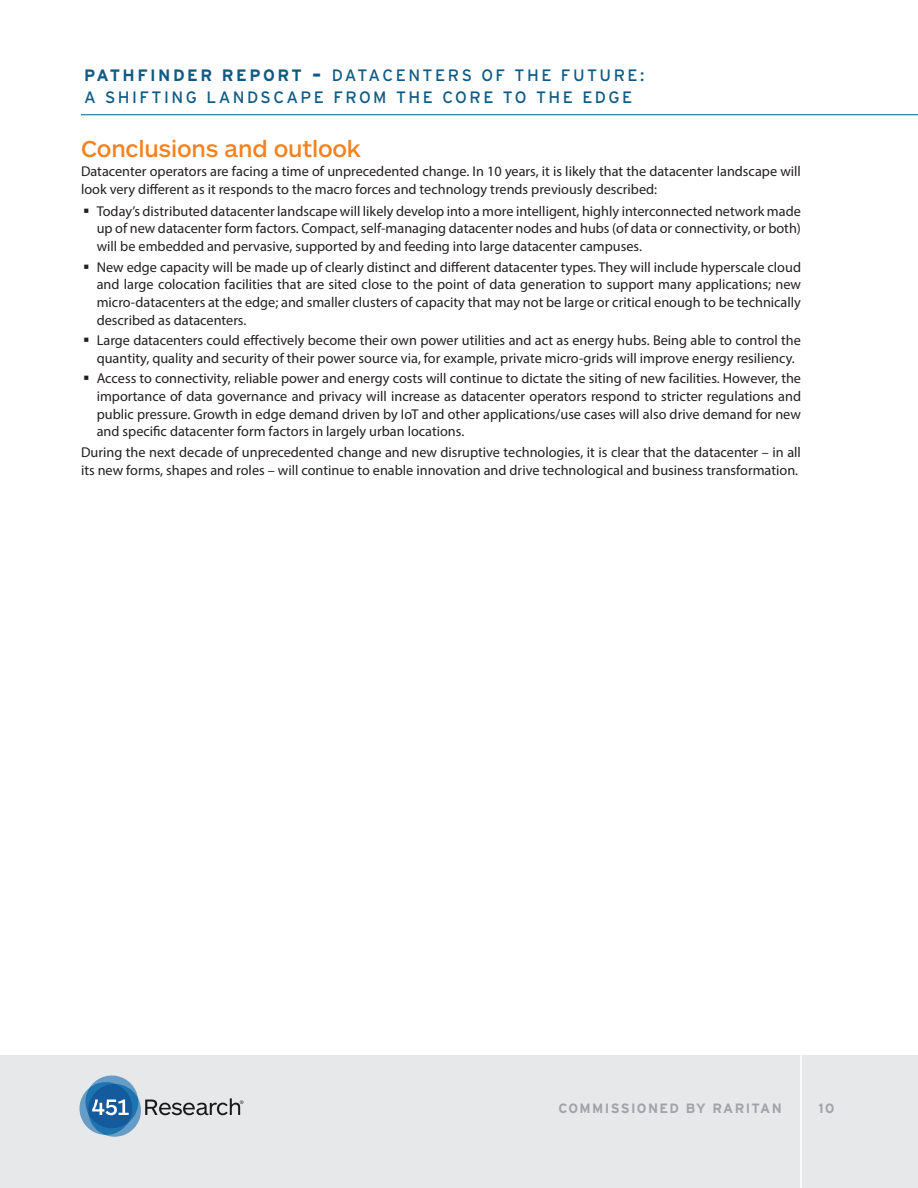
<style>
.page{position:relative;width:918px;height:1188px;background:#fff}
.page>*{position:absolute;margin:0;border:0;box-sizing:border-box;transform-origin:0 0}
.Document_Hed_70{font:500 24px "ARS Maquette Pro";letter-spacing:-.01em;color:#f58220}
.t1{font:16.5px/22.5px "Interstate";letter-spacing:.15em;color:#0f5a85}
.Myriad_Body{font:14.25px/17.7px "Myriad Pro";color:#231f20}
.t2{font:700 13.5px "Interstate";letter-spacing:.1em;color:#a0a3a9}
.s1{font-weight:700}
.s2{font-weight:900}
</style>
<div class="page">
<div style="left:0;top:1055px;width:918px;height:133px;background:#e7e8e9"></div>
<hr style="left:81px;top:114px;width:837px;height:1px;background:#0f5a85">
<svg style="left:80px;top:1076px;width:163px;height:61px"></svg>
<hr style="left:800px;top:1055px;width:2px;height:133px;background:#fff">
<p class="t1" style="left:84px;top:64px;width:562px"><span class="s1">PATHFINDER REPORT</span> <span class="s2">–</span> DATACENTERS OF THE FUTURE:<br>A SHIFTING LANDSCAPE FROM THE CORE TO THE EDGE</p>
<p class="Document_Hed_70" style="left:81px;top:133px;width:282px">Conclusions and outlook</p>
<p class="Myriad_Body" style="left:81px;top:162px;width:721px">Datacenter operators are facing a time of unprecedented change. In 10 years, it is likely that the datacenter landscape will look very different as it responds to the macro forces and technology trends previously described:</p>
<p class="Myriad_Body" style="left:97px;top:202px;width:706px;text-align:justify">Today’s distributed datacenter landscape will likely develop into a more intelligent, highly interconnected network made up of new datacenter form factors. Compact, self-managing datacenter nodes and hubs (of data or connectivity, or both) will be embedded and pervasive, supported by and feeding into large datacenter campuses.</p>
<p class="Myriad_Body" style="left:97px;top:258px;width:706px;text-align:justify">New edge capacity will be made up of clearly distinct and different datacenter types. They will include hyperscale cloud and large colocation facilities that are sited close to the point of data generation to support many applications; new micro-datacenters at the edge; and smaller clusters of capacity that may not be large or critical enough to be technically described as datacenters.</p>
<p class="Myriad_Body" style="left:97px;top:331px;width:706px">Large datacenters could effectively become their own power utilities and act as energy hubs. Being able to control the quantity, quality and security of their power source via, for example, private micro-grids will improve energy resiliency.</p>
<p class="Myriad_Body" style="left:97px;top:370px;width:706px;text-align:justify">Access to connectivity, reliable power and energy costs will continue to dictate the siting of new facilities. However, the importance of data governance and privacy will increase as datacenter operators respond to stricter regulations and public pressure. Growth in edge demand driven by IoT and other applications/use cases will also drive demand for new and specific datacenter form factors in largely urban locations.</p>
<p class="Myriad_Body" style="left:81px;top:443px;width:721px">During the next decade of unprecedented change and new disruptive technologies, it is clear that the datacenter – in all its new forms, shapes and roles – will continue to enable innovation and drive technological and business transformation.</p>
<p class="t2" style="left:558px;top:1100px;width:225px">COMMISSIONED BY RARITAN</p>
<p class="t2" style="left:818px;top:1100px;width:17px">10</p>
</div>
